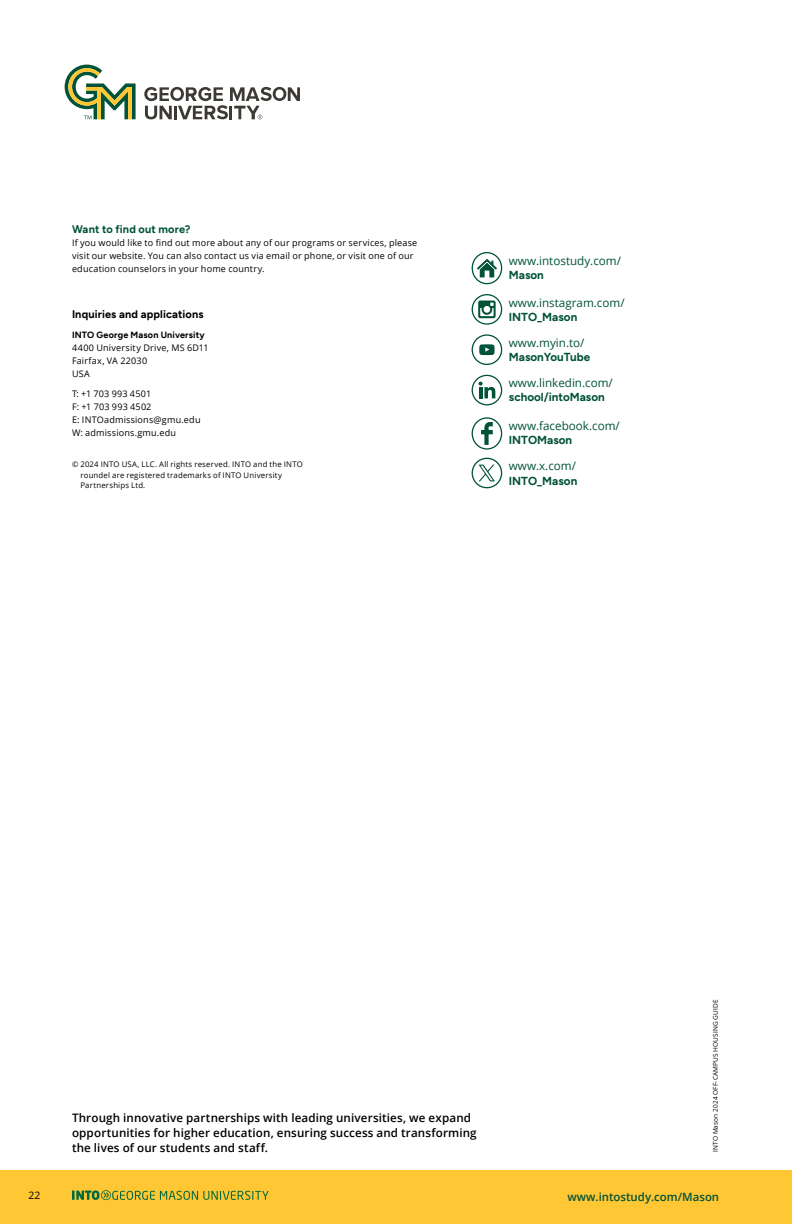
<style>
.page{position:relative;width:792px;height:1224px;background:#fff}
.page>*{position:absolute;margin:0;border:0;box-sizing:border-box;transform-origin:0 0}
.t1{font:600 11.6px/14.8px "Open Sans";letter-spacing:.01em;color:#000}
.t2{font:11.6px "Open Sans";color:#005239}
.t3{font:700 11.6px "Figtree";color:#005239}
.t4{font:600 11.4px "Open Sans";color:#005239}
.t5{font:700 11px "Figtree";letter-spacing:.01em;color:#000}
.t6{font:700 11px "Figtree";letter-spacing:.015em;color:#005239}
.t7{font:10.4px "Open Sans";color:#000}
.t8{font:9px/13px "Open Sans";letter-spacing:.02em;color:#000}
.t9{font:700 9px "Figtree";letter-spacing:.02em;color:#000}
.t10{font:7.8px/10.4px "Open Sans";letter-spacing:.025em;color:#000}
.t11{font:6.4px "Open Sans";letter-spacing:.015em;color:#000}
</style>
<div class="page">
<div style="left:0;top:1170px;width:792px;height:54px;background:#ffc733"></div>
<svg style="left:72px;top:1190px;width:196px;height:10px"></svg>
<svg style="left:65px;top:65px;width:71px;height:54px"></svg>
<svg style="left:144px;top:87px;width:156px;height:32px"></svg>
<div style="left:472px;top:417px;width:30px;height:33px;border:1px solid #005239;border-radius:50%"></div>
<svg style="left:481px;top:422px;width:12px;height:23px"></svg>
<div style="left:472px;top:458px;width:30px;height:30px;border:1px solid #005239;border-radius:50%"></div>
<div style="left:472px;top:294px;width:30px;height:31px;border:1px solid #005239;border-radius:50%"></div>
<svg style="left:478px;top:301px;width:18px;height:17px"></svg>
<div style="left:472px;top:252px;width:30px;height:32px;border:1px solid #005239;border-radius:50%"></div>
<svg style="left:477px;top:259px;width:20px;height:18px"></svg>
<div style="left:472px;top:334px;width:30px;height:31px;border:1px solid #005239;border-radius:50%"></div>
<svg style="left:479px;top:344px;width:16px;height:11px"></svg>
<div style="left:472px;top:375px;width:30px;height:30px;border:1px solid #005239;border-radius:50%"></div>
<svg style="left:479px;top:465px;width:16px;height:16px"></svg>
<svg style="left:479px;top:382px;width:16px;height:16px"></svg>
<p class="t6" style="left:72px;top:223px;width:120px">Want to find out more?</p>
<p class="t8" style="left:72px;top:236px;width:347px">If you would like to find out more about any of our programs or services, please visit our website. You can also contact us via email or phone, or visit one of our education counselors in your home country.</p>
<p class="t5" style="left:72px;top:307px;width:133px">Inquiries and applications</p>
<p class="t9" style="left:72px;top:329px;width:134px">INTO George Mason University</p>
<p class="t8" style="left:72px;top:341px;width:138px">4400 University Drive, MS 6D11<br>Fairfax, VA 22030<br>USA</p>
<p class="t8" style="left:72px;top:387px;width:130px">T: +1 703 993 4501<br>F: +1 703 993 4502<br>E: INTOadmissions@gmu.edu<br>W: admissions.gmu.edu</p>
<p class="t10" style="left:80px;top:459px;width:224px;text-indent:-8px">© 2024 INTO USA, LLC. All rights reserved. INTO and the INTO roundel are registered trademarks of INTO University<br>Partnerships Ltd.</p>
<p class="t2" style="left:509px;top:252px;width:114px">www.intostudy.com/</p>
<p class="t3" style="left:509px;top:268px;width:36px">Mason</p>
<p class="t2" style="left:509px;top:295px;width:117px">www.instagram.com/</p>
<p class="t3" style="left:509px;top:310px;width:70px">INTO_Mason</p>
<p class="t2" style="left:509px;top:335px;width:77px">www.myin.to/</p>
<p class="t3" style="left:509px;top:350px;width:83px">MasonYouTube</p>
<p class="t2" style="left:509px;top:375px;width:105px">www.linkedin.com/</p>
<p class="t3" style="left:509px;top:390px;width:97px">school/intoMason</p>
<p class="t2" style="left:509px;top:418px;width:112px">www.facebook.com/</p>
<p class="t3" style="left:509px;top:433px;width:65px">INTOMason</p>
<p class="t2" style="left:509px;top:458px;width:69px">www.x.com/</p>
<p class="t3" style="left:509px;top:474px;width:70px">INTO_Mason</p>
<p class="t1" style="left:72px;top:1110px;width:406px">Through innovative partnerships with leading universities, we expand opportunities for higher education, ensuring success and transforming the lives of our students and staff.</p>
<p class="t11" style="left:711px;top:1152px;width:154px;rotate:-90deg">INTO Mason 2024 OFF-CAMPUS HOUSING GUIDE</p>
<p class="t7" style="left:29px;top:1188px;width:13px">22</p>
<p class="t4" style="left:568px;top:1189px;width:153px">www.intostudy.com/Mason</p>
</div>
